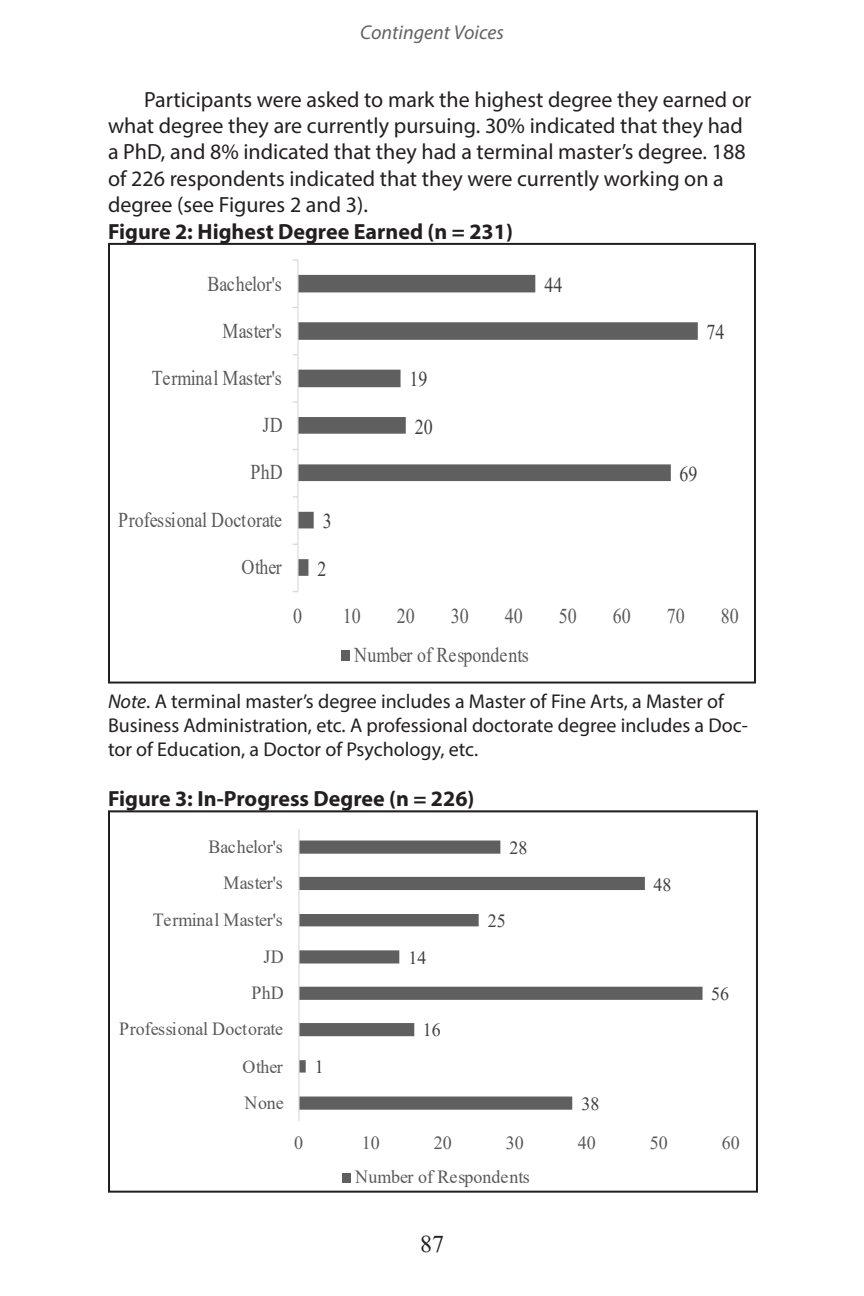
<style>
.page{position:relative;width:864px;height:1296px;background:#fff}
.page>*{position:absolute;margin:0;border:0;box-sizing:border-box;transform-origin:0 0}
.t1{font:24px "Times New Roman";color:#231f20}
.t2{font:22px/26.4px "Myriad Pro";color:#231f20}
.t3{font:700 22px "Myriad Pro";color:#231f20}
.t4{font:21px "Times New Roman";color:#595959;scale:.85 1}
.t5{font:21px "Times New Roman";color:#404040;scale:.85 1}
.t6{font:20px/24px "Myriad Pro";color:#231f20}
.t7{font:italic 20px "Myriad Pro";color:#636366}
.t8{font:18.6px "Times New Roman";color:#595959}
.t9{font:18.6px "Times New Roman";color:#404040}
.s1{font-style:italic}
</style>
<div class="page">
<svg style="left:293px;top:259px;width:405px;height:402px"></svg>
<div style="left:108px;top:243px;width:648px;height:441px;border:2px solid #231f20"></div>
<svg style="left:298px;top:829px;width:405px;height:354px"></svg>
<div style="left:108px;top:810px;width:650px;height:383px;border:2px solid #231f20"></div>
<p class="t7" style="left:360px;top:20px;width:145px">Contingent Voices</p>
<p class="t2" style="left:108px;top:86px;width:645px;text-indent:36px">Participants were asked to mark the highest degree they earned or what degree they are currently pursuing. 30% indicated that they had a PhD, and 8% indicated that they had a terminal master’s degree. 188 of 226 respondents indicated that they were currently working on a degree (see Figures 2 and 3).</p>
<p class="t3" style="left:108px;top:217px;width:406px">Figure 2: Highest Degree Earned (n = 231)</p>
<p class="t4" style="left:207px;top:269px;width:89px">Bachelor's</p>
<p class="t5" style="left:544px;top:270px;width:23px">44</p>
<p class="t4" style="left:222px;top:316px;width:71px">Master's</p>
<p class="t5" style="left:707px;top:317px;width:23px">74</p>
<p class="t4" style="left:152px;top:363px;width:154px">Terminal Master's</p>
<p class="t5" style="left:409px;top:364px;width:23px">19</p>
<p class="t4" style="left:262px;top:410px;width:26px">JD</p>
<p class="t5" style="left:415px;top:412px;width:23px">20</p>
<p class="t4" style="left:251px;top:457px;width:40px">PhD</p>
<p class="t5" style="left:680px;top:459px;width:23px">69</p>
<p class="t4" style="left:118px;top:505px;width:194px">Professional Doctorate</p>
<p class="t5" style="left:323px;top:507px;width:12px">3</p>
<p class="t4" style="left:242px;top:552px;width:49px">Other</p>
<p class="t5" style="left:318px;top:554px;width:12px">2</p>
<p class="t4" style="left:293px;top:601px;width:12px">0</p>
<p class="t4" style="left:343px;top:601px;width:23px">10</p>
<p class="t4" style="left:397px;top:601px;width:23px">20</p>
<p class="t4" style="left:451px;top:601px;width:23px">30</p>
<p class="t4" style="left:505px;top:601px;width:23px">40</p>
<p class="t4" style="left:559px;top:601px;width:23px">50</p>
<p class="t4" style="left:613px;top:601px;width:23px">60</p>
<p class="t4" style="left:667px;top:601px;width:23px">70</p>
<p class="t4" style="left:721px;top:601px;width:23px">80</p>
<p class="t4" style="left:354px;top:640px;width:207px">Number of Respondents</p>
<p class="t6" style="left:108px;top:689px;width:642px"><span class="s1">Note</span>. A terminal master’s degree includes a Master of Fine Arts, a Master of<br>Business Administration, etc. A professional doctorate degree includes a Doc&shy;tor of Education, a Doctor of Psychology, etc.</p>
<p class="t3" style="left:108px;top:784px;width:368px">Figure 3: In-Progress Degree (n = 226)</p>
<p class="t8" style="left:208px;top:834px;width:76px">Bachelor's</p>
<p class="t9" style="left:509px;top:834px;width:19px">28</p>
<p class="t8" style="left:223px;top:870px;width:61px">Master's</p>
<p class="t9" style="left:654px;top:871px;width:19px">48</p>
<p class="t8" style="left:153px;top:907px;width:131px">Terminal Master's</p>
<p class="t9" style="left:488px;top:908px;width:19px">25</p>
<p class="t8" style="left:263px;top:943px;width:22px">JD</p>
<p class="t9" style="left:409px;top:944px;width:19px">14</p>
<p class="t8" style="left:252px;top:980px;width:34px">PhD</p>
<p class="t9" style="left:711px;top:981px;width:19px">56</p>
<p class="t8" style="left:119px;top:1016px;width:165px">Professional Doctorate</p>
<p class="t9" style="left:423px;top:1017px;width:19px">16</p>
<p class="t8" style="left:243px;top:1053px;width:42px">Other</p>
<p class="t9" style="left:315px;top:1054px;width:10px">1</p>
<p class="t8" style="left:245px;top:1090px;width:41px">None</p>
<p class="t9" style="left:581px;top:1090px;width:19px">38</p>
<p class="t8" style="left:294px;top:1130px;width:10px">0</p>
<p class="t8" style="left:362px;top:1130px;width:19px">10</p>
<p class="t8" style="left:434px;top:1130px;width:19px">20</p>
<p class="t8" style="left:506px;top:1130px;width:19px">30</p>
<p class="t8" style="left:578px;top:1130px;width:19px">40</p>
<p class="t8" style="left:650px;top:1130px;width:19px">50</p>
<p class="t8" style="left:722px;top:1130px;width:19px">60</p>
<p class="t8" style="left:355px;top:1164px;width:176px">Number of Respondents</p>
<p class="t1" style="left:420px;top:1228px;width:25px">87</p>
</div>
